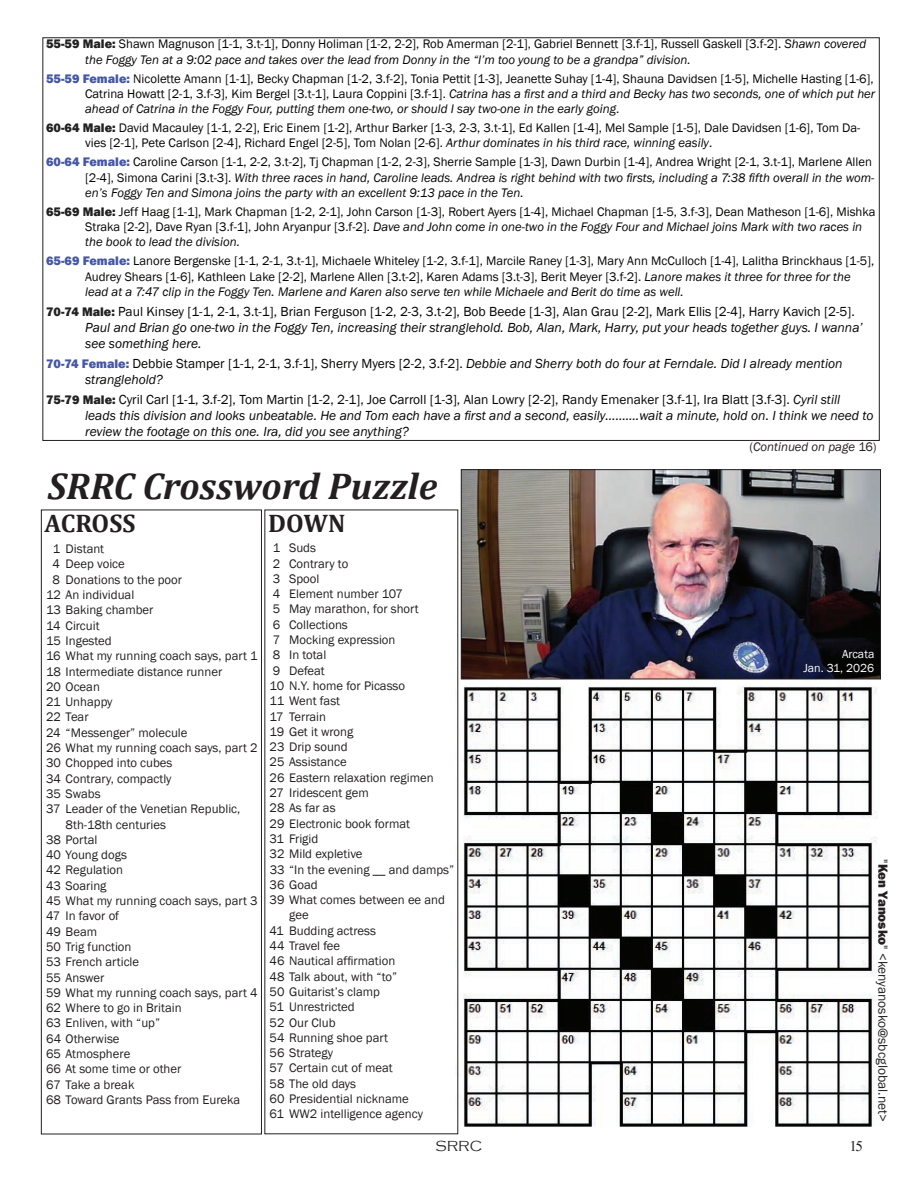
<style>
.page{position:relative;width:918px;height:1188px;background:#fff}
.page>*{position:absolute;margin:0;border:0;box-sizing:border-box;transform-origin:0 0}
.t1{font:italic 700 37.5px "Cambria";color:#231f20}
.t2{font:700 25.5px "Cambria";color:#231f20}
.t3{font:300 15px "Copperplate Gothic";color:#231f20}
.t4{font:italic 13.5px/16.2px "Franklin Gothic";color:#040503}
.t5{font:13.5px "Franklin Gothic";color:#231f20}
.t6{font:12.75px/15.3px "Franklin Gothic";color:#040503}
.t7{font:12.75px "Franklin Gothic";color:#231f20}
.t8{font:italic 12.75px/15.3px "Franklin Gothic";color:#040503}
.t9{font:italic 12.75px "Franklin Gothic";color:#231f20}
.t10{font:12px/14.4px "Franklin Gothic";color:#fff;text-align:right}
.s1{font-weight:800;color:#222}
.s2{font-style:italic}
.s3{font-weight:800;color:#4557a6}
.s4{font-weight:800;font-style:normal;color:#4557a6}
.s5{font-style:normal}
.s6{font-weight:800;font-style:normal;font-size:12.75px;color:#222}
.s7{font-weight:800;font-style:normal;font-size:12.75px;color:#4557a6}
.s8{font-weight:800}
</style>
<div class="page">
<img style="left:455px;top:679px;width:426px;height:456px">
<div style="left:41px;top:510px;width:221px;height:624px;border:1px solid #231f20"></div>
<img style="left:463px;top:471px;width:416px;height:206px">
<div style="left:461px;top:469px;width:420px;height:210px;border:1px solid #231f20"></div>
<p class="t6" style="left:85px;top:37px;width:783px;text-indent:-39px"><span class="s1">55-59 Male:</span> Shawn Magnuson [1-1, 3.t-1], Donny Holiman [1-2, 2-2], Rob Amerman [2-1], Gabriel Bennett [3.f-1], Russell Gaskell [3.f-2]. <span class="s2">Shawn covered the Foggy Ten at a 9:02 pace and takes over the lead from Donny in the “I’m too young to be a grandpa” division.</span></p>
<p class="t6" style="left:85px;top:71px;width:792px;text-indent:-39px"><span class="s3">55-59 Female:</span> Nicolette Amann [1-1], Becky Chapman [1-2, 3.f-2], Tonia Pettit [1-3], Jeanette Suhay [1-4], Shauna Davidsen [1-5], Michelle Hasting [1-6],<br>Catrina Howatt [2-1, 3.f-3], Kim Bergel [3.t-1], Laura Coppini [3.f-1]. <span class="s2">Catrina has a first and a third and Becky has two seconds, one of which put her ahead of Catrina in the Foggy Four, putting them one-two, or should I say two-one in the early going</span>.</p>
<p class="t6" style="left:85px;top:121px;width:777px;text-indent:-39px"><span class="s1">60-64 Male:</span> David Macauley [1-1, 2-2], Eric Einem [1-2], Arthur Barker [1-3, 2-3, 3.t-1], Ed Kallen [1-4], Mel Sample [1-5], Dale Davidsen [1-6], Tom Da&shy;vies [2-1], Pete Carlson [2-4], Richard Engel [2-5], Tom Nolan [2-6]. <span class="s2">Arthur dominates in his third race, winning easily</span>.</p>
<p class="t8" style="left:85px;top:155px;width:791px;text-indent:-39px"><span class="s4">60-64 Female:</span> <span class="s5">Caroline Carson [1-1, 2-2, 3.t-2], Tj Chapman [1-2, 2-3], Sherrie Sample [1-3], Dawn Durbin [1-4], Andrea Wright [2-1, 3.t-1], Marlene Allen [2-4], Simona Carini [3.t-3].</span> With three races in hand, Caroline leads. Andrea is right behind with two firsts, including a 7:38 fifth overall in the wom&shy;en’s Foggy Ten and Simona joins the party with an excellent 9:13 pace in the Ten.</p>
<p class="t6" style="left:85px;top:204px;width:792px;text-indent:-39px"><span class="s1">65-69 Male:</span> Jeff Haag [1-1], Mark Chapman [1-2, 2-1], John Carson [1-3], Robert Ayers [1-4], Michael Chapman [1-5, 3.f-3], Dean Matheson [1-6], Mishka<br>Straka [2-2], Dave Ryan [3.f-1], John Aryanpur [3.f-2]. <span class="s2">Dave and John come in one-two in the Foggy Four and Michael joins Mark with two races in the book to lead the division.</span></p>
<p class="t6" style="left:85px;top:254px;width:791px;text-indent:-39px"><span class="s3">65-69 Female:</span> Lanore Bergenske [1-1, 2-1, 3.t-1], Michaele Whiteley [1-2, 3.f-1], Marcile Raney [1-3], Mary Ann McCulloch [1-4], Lalitha Brinckhaus [1-5],<br>Audrey Shears [1-6], Kathleen Lake [2-2], Marlene Allen [3.t-2], Karen Adams [3.t-3], Berit Meyer [3.f-2]. <span class="s2">Lanore makes it three for three for the lead at a 7:47 clip in the Foggy Ten. Marlene and Karen also serve ten while Michaele and Berit do time as well.</span></p>
<p class="t4" style="left:85px;top:303px;width:779px;text-indent:-39px"><span class="s6">70-74 Male:</span> <span class="s5">Paul Kinsey [1-1, 2-1, 3.t-1], Brian Ferguson [1-2, 2-3, 3.t-2], Bob Beede [1-3], Alan Grau [2-2], Mark Ellis [2-4], Harry Kavich [2-5].<br></span>Paul and Brian go one-two in the Foggy Ten, increasing their stranglehold. Bob, Alan, Mark, Harry, put your heads together guys. I wanna’ see something here.</p>
<p class="t4" style="left:85px;top:356px;width:759px;text-indent:-39px"><span class="s7">70-74 Female:</span> <span class="s5">Debbie Stamper [1-1, 2-1, 3.f-1], Sherry Myers [2-2, 3.f-2].</span> Debbie and Sherry both do four at Ferndale. Did I already mention stranglehold?</p>
<p class="t4" style="left:85px;top:392px;width:790px;text-indent:-39px"><span class="s6">75-79 Male:</span> <span class="s5">Cyril Carl [1-1, 3.f-2], Tom Martin [1-2, 2-1], Joe Carroll [1-3], Alan Lowry [2-2], Randy Emenaker [3.f-1], Ira Blatt [3.f-3].</span> Cyril still leads this division and looks unbeatable. He and Tom each have a first and a second, easily……….wait a minute, hold on. I think we need to review the footage on this one. Ira, did you see anything?</p>
<h1 class="t1" style="left:48px;top:460px;width:391px">SRRC Crossword Puzzle</h1>
<h2 class="t2" style="left:45px;top:505px;width:92px">ACROSS</h2>
<p class="t7" style="left:53px;top:541px;width:53px">1 Distant</p>
<p class="t7" style="left:53px;top:556px;width:74px">4 Deep voice</p>
<p class="t7" style="left:53px;top:572px;width:131px">8 Donations to the poor</p>
<p class="t7" style="left:46px;top:587px;width:90px">12 An individual</p>
<p class="t7" style="left:46px;top:602px;width:109px">13 Baking chamber</p>
<p class="t7" style="left:46px;top:618px;width:55px">14 Circuit</p>
<p class="t7" style="left:46px;top:633px;width:67px">15 Ingested</p>
<p class="t7" style="left:46px;top:648px;width:213px">16 What my running coach says, part 1</p>
<p class="t7" style="left:46px;top:663px;width:178px">18 Intermediate distance runner</p>
<p class="t7" style="left:46px;top:679px;width:55px">20 Ocean</p>
<p class="t7" style="left:46px;top:694px;width:68px">21 Unhappy</p>
<p class="t7" style="left:46px;top:709px;width:44px">22 Tear</p>
<p class="t7" style="left:46px;top:725px;width:143px">24 “Messenger” molecule</p>
<p class="t7" style="left:46px;top:740px;width:213px">26 What my running coach says, part 2</p>
<p class="t7" style="left:46px;top:755px;width:128px">30 Chopped into cubes</p>
<p class="t7" style="left:46px;top:771px;width:127px">34 Contrary, compactly</p>
<p class="t7" style="left:46px;top:786px;width:56px">35 Swabs</p>
<p class="t7" style="left:46px;top:801px;width:196px">37 Leader of the Venetian Republic,</p>
<p class="t7" style="left:66px;top:816px;width:102px">8th-18th centuries</p>
<p class="t7" style="left:46px;top:832px;width:53px">38 Portal</p>
<p class="t7" style="left:46px;top:847px;width:82px">40 Young dogs</p>
<p class="t7" style="left:46px;top:862px;width:78px">42 Regulation</p>
<p class="t7" style="left:46px;top:878px;width:62px">43 Soaring</p>
<p class="t7" style="left:46px;top:893px;width:213px">45 What my running coach says, part 3</p>
<p class="t7" style="left:46px;top:908px;width:74px">47 In favor of</p>
<p class="t7" style="left:46px;top:924px;width:52px">49 Beam</p>
<p class="t7" style="left:46px;top:939px;width:87px">50 Trig function</p>
<p class="t7" style="left:46px;top:954px;width:95px">53 French article</p>
<p class="t7" style="left:46px;top:969px;width:60px">55 Answer</p>
<p class="t7" style="left:46px;top:985px;width:213px">59 What my running coach says, part 4</p>
<p class="t7" style="left:46px;top:1000px;width:137px">62 Where to go in Britain</p>
<p class="t7" style="left:46px;top:1015px;width:116px">63 Enliven, with “up”</p>
<p class="t7" style="left:46px;top:1031px;width:75px">64 Otherwise</p>
<p class="t7" style="left:46px;top:1046px;width:86px">65 Atmosphere</p>
<p class="t7" style="left:46px;top:1061px;width:137px">66 At some time or other</p>
<p class="t7" style="left:46px;top:1077px;width:90px">67 Take a break</p>
<p class="t7" style="left:46px;top:1092px;width:196px">68 Toward Grants Pass from Eureka</p>
<h2 class="t2" style="left:268px;top:505px;width:79px">DOWN</h2>
<p class="t7" style="left:273px;top:540px;width:45px">1 Suds</p>
<p class="t7" style="left:273px;top:555px;width:77px">2 Contrary to</p>
<p class="t7" style="left:273px;top:571px;width:48px">3 Spool</p>
<p class="t7" style="left:273px;top:586px;width:132px">4 Element number 107</p>
<p class="t7" style="left:273px;top:601px;width:147px">5 May marathon, for short</p>
<p class="t7" style="left:273px;top:617px;width:77px">6 Collections</p>
<p class="t7" style="left:273px;top:632px;width:124px">7 Mocking expression</p>
<p class="t7" style="left:273px;top:647px;width:55px">8 In total</p>
<p class="t7" style="left:273px;top:663px;width:54px">9 Defeat</p>
<p class="t7" style="left:270px;top:678px;width:137px">10 N.Y. home for Picasso</p>
<p class="t7" style="left:270px;top:693px;width:72px">11 Went fast</p>
<p class="t7" style="left:270px;top:708px;width:58px">17 Terrain</p>
<p class="t7" style="left:270px;top:724px;width:85px">19 Get it wrong</p>
<p class="t7" style="left:270px;top:739px;width:80px">23 Drip sound</p>
<p class="t7" style="left:270px;top:754px;width:79px">25 Assistance</p>
<p class="t7" style="left:270px;top:770px;width:166px">26 Eastern relaxation regimen</p>
<p class="t7" style="left:270px;top:785px;width:101px">27 Iridescent gem</p>
<p class="t7" style="left:270px;top:800px;width:67px">28 As far as</p>
<p class="t7" style="left:270px;top:816px;width:142px">29 Electronic book format</p>
<p class="t7" style="left:270px;top:831px;width:50px">31 Frigid</p>
<p class="t7" style="left:270px;top:846px;width:94px">32 Mild expletive</p>
<p class="t7" style="left:270px;top:861px;width:186px">33 “In the evening __ and damps”</p>
<p class="t7" style="left:270px;top:877px;width:49px">36 Goad</p>
<p class="t7" style="left:270px;top:892px;width:177px">39 What comes between ee and</p>
<p class="t7" style="left:289px;top:907px;width:21px">gee</p>
<p class="t7" style="left:270px;top:923px;width:108px">41 Budding actress</p>
<p class="t7" style="left:270px;top:938px;width:72px">44 Travel fee</p>
<p class="t7" style="left:270px;top:953px;width:127px">46 Nautical affirmation</p>
<p class="t7" style="left:270px;top:969px;width:129px">48 Talk about, with “to”</p>
<p class="t7" style="left:270px;top:984px;width:112px">50 Guitarist’s clamp</p>
<p class="t7" style="left:270px;top:999px;width:87px">51 Unrestricted</p>
<p class="t7" style="left:270px;top:1014px;width:67px">52 Our Club</p>
<p class="t7" style="left:270px;top:1030px;width:120px">54 Running shoe part</p>
<p class="t7" style="left:270px;top:1045px;width:65px">56 Strategy</p>
<p class="t7" style="left:270px;top:1060px;width:125px">57 Certain cut of meat</p>
<p class="t7" style="left:270px;top:1076px;width:88px">58 The old days</p>
<p class="t7" style="left:270px;top:1091px;width:141px">60 Presidential nickname</p>
<p class="t7" style="left:270px;top:1106px;width:155px">61 WW2 intelligence agency</p>
<p class="t3" style="left:436px;top:1138px;width:48px">SRRC</p>
<p class="t9" style="left:750px;top:438px;width:129px"><span class="s5">(</span>Continued on page <span class="s5">16)</span></p>
<p class="t10" style="left:803px;top:647px;width:72px">Arcata<br>Jan. 31, 2026</p>
<p class="t5" style="left:891px;top:859px;width:264px;rotate:90deg">"<span class="s8">Ken Yanosko</span>" &lt;kenyanosko@sbcglobal.net&gt;</p>
</div>
